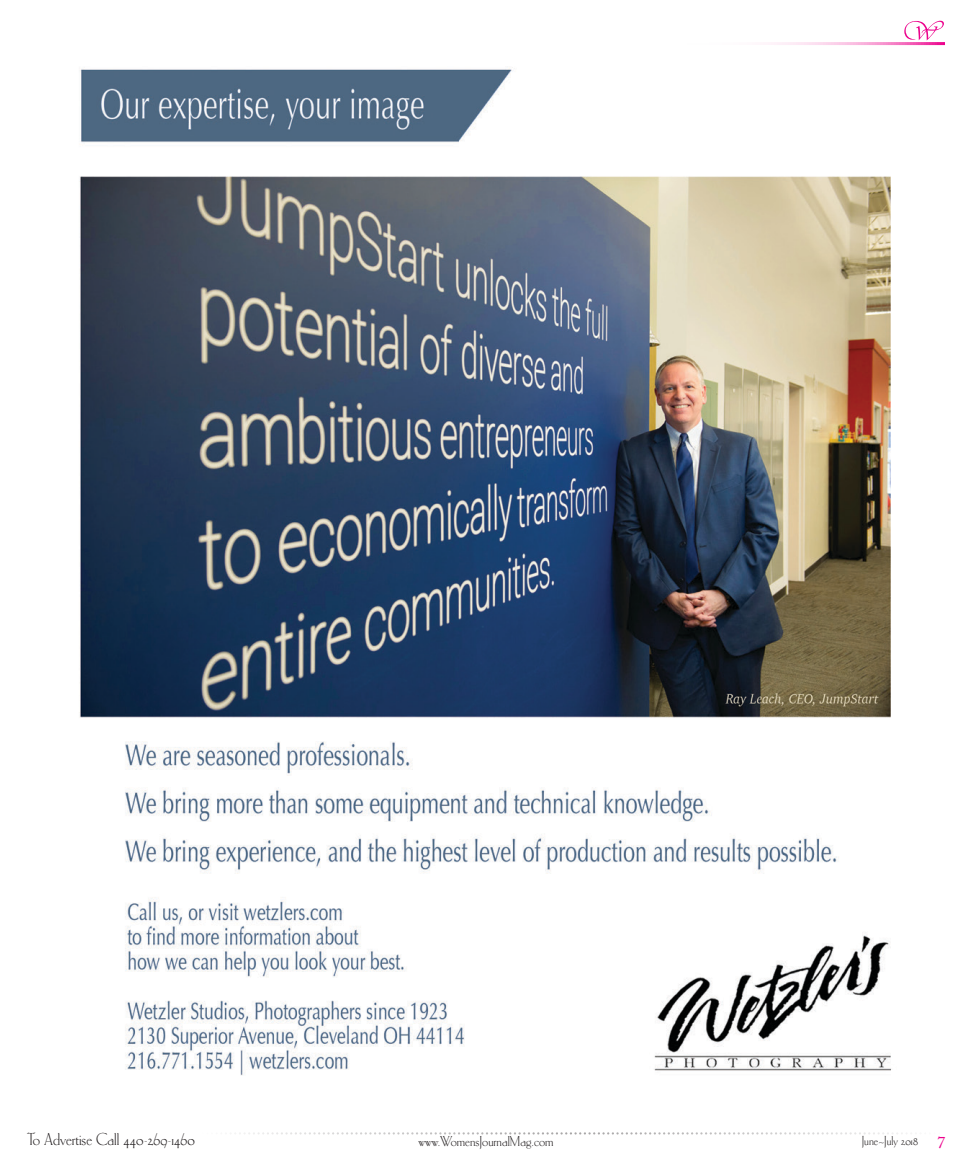
<style>
.page{position:relative;width:972px;height:1175px;background:#fff}
.page>*{position:absolute;margin:0;border:0;box-sizing:border-box;transform-origin:0 0}
.t1{font:18px "Carlton Std";color:#231f20}
.t2{font:15px "Carlton Std";color:#231f20}
.t3{font:13.5px "Carlton Com";color:#231f20}
.s1{font-family:"Adobe Caslon Pro";font-size:16.5px;color:#ec008c}
</style>
<div class="page">
<img style="left:79px;top:40px;width:866px;height:1036px">
<svg style="left:235px;top:1132px;width:672px;height:2px"></svg>
<hr style="left:251px;top:42px;width:694px;height:3px;background:#ec008c">
<svg style="left:904px;top:21px;width:40px;height:19px"></svg>
<p class="t1" style="left:27px;top:1130px;width:169px">To Advertise Call 440-269-1460</p>
<p class="t2" style="left:418px;top:1133px;width:137px">www.WomensJournalMag.com</p>
<p class="t3" style="left:862px;top:1134px;width:85px">June~July 2018 <span class="s1">7</span></p>
</div>
